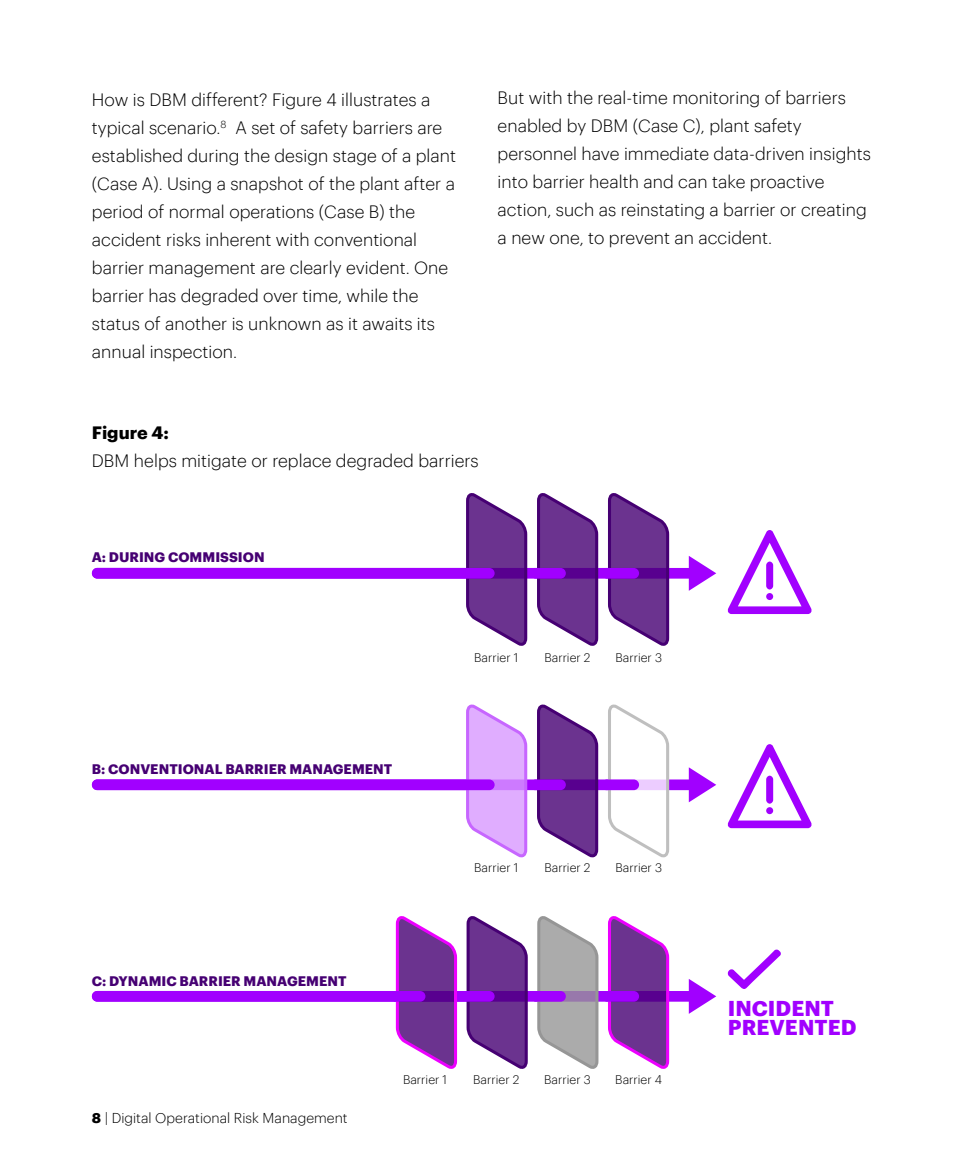
<style>
.page{position:relative;width:973px;height:1166px;background:#fff}
.page>*{position:absolute;margin:0;border:0;box-sizing:border-box;transform-origin:0 0}
.t1{font:700 21px/19.2px "Graphik";color:#a100ff}
.t2{font:300 17.5px/28px "Graphik";color:#000}
.t3{font:700 17.5px "Graphik";color:#000}
.t4{font:300 14px "Graphik";color:#000}
.t5{font:700 13.47px "Graphik";color:#460073}
.t6{font:300 12.25px "Graphik";color:#000}
.s1{font-weight:700}
</style>
<div class="page">
<svg style="left:92px;top:493px;width:624px;height:153px"></svg>
<svg style="left:92px;top:704px;width:624px;height:154px"></svg>
<svg style="left:92px;top:916px;width:624px;height:153px"></svg>
<svg style="left:727px;top:530px;width:84px;height:84px"></svg>
<div style="left:766px;top:561px;width:7px;height:28px;background:#a100ff;border-radius:4px"></div>
<div style="left:766px;top:593px;width:7px;height:7px;background:#a100ff;border-radius:50%"></div>
<svg style="left:727px;top:744px;width:84px;height:84px"></svg>
<div style="left:766px;top:775px;width:7px;height:28px;background:#a100ff;border-radius:4px"></div>
<div style="left:766px;top:807px;width:7px;height:7px;background:#a100ff;border-radius:50%"></div>
<svg style="left:727px;top:949px;width:54px;height:40px"></svg>
<p class="t2" style="left:92px;top:84px;width:366px">How is DBM different? Figure 4 illustrates a typical scenario.<sup>8</sup> A set of safety barriers are established during the design stage of a plant (Case A). Using a snapshot of the plant after a period of normal operations (Case B) the accident risks inherent with conventional barrier management are clearly evident. One barrier has degraded over time, while the status of another is unknown as it awaits its annual inspection.</p>
<p class="t2" style="left:497px;top:83px;width:375px">But with the real-time monitoring of barriers enabled by DBM (Case C), plant safety personnel have immediate data-driven insights into barrier health and can take proactive action, such as reinstating a barrier or creating a new one, to prevent an accident.</p>
<p class="t3" style="left:92px;top:419px;width:78px">Figure 4:</p>
<p class="t2" style="left:92px;top:445px;width:388px">DBM helps mitigate or replace degraded barriers</p>
<p class="t5" style="left:92px;top:547px;width:174px">A: DURING COMMISSION</p>
<p class="t5" style="left:92px;top:759px;width:302px">B: CONVENTIONAL BARRIER MANAGEMENT</p>
<p class="t6" style="left:474px;top:648px;width:46px">Barrier 1</p>
<p class="t6" style="left:544px;top:648px;width:48px">Barrier 2</p>
<p class="t6" style="left:615px;top:648px;width:48px">Barrier 3</p>
<p class="t6" style="left:474px;top:858px;width:46px">Barrier 1</p>
<p class="t6" style="left:544px;top:858px;width:48px">Barrier 2</p>
<p class="t6" style="left:615px;top:858px;width:48px">Barrier 3</p>
<p class="t5" style="left:92px;top:970px;width:256px">C: DYNAMIC BARRIER MANAGEMENT</p>
<p class="t4" style="left:92px;top:1107px;width:257px"><span class="s1">8</span> | Digital Operational Risk Management</p>
<p class="t6" style="left:403px;top:1071px;width:46px">Barrier 1</p>
<p class="t6" style="left:473px;top:1071px;width:48px">Barrier 2</p>
<p class="t6" style="left:544px;top:1071px;width:48px">Barrier 3</p>
<p class="t6" style="left:615px;top:1071px;width:48px">Barrier 4</p>
<p class="t1" style="left:727px;top:997px;width:130px">INCIDENT<br>PREVENTED</p>
</div>
